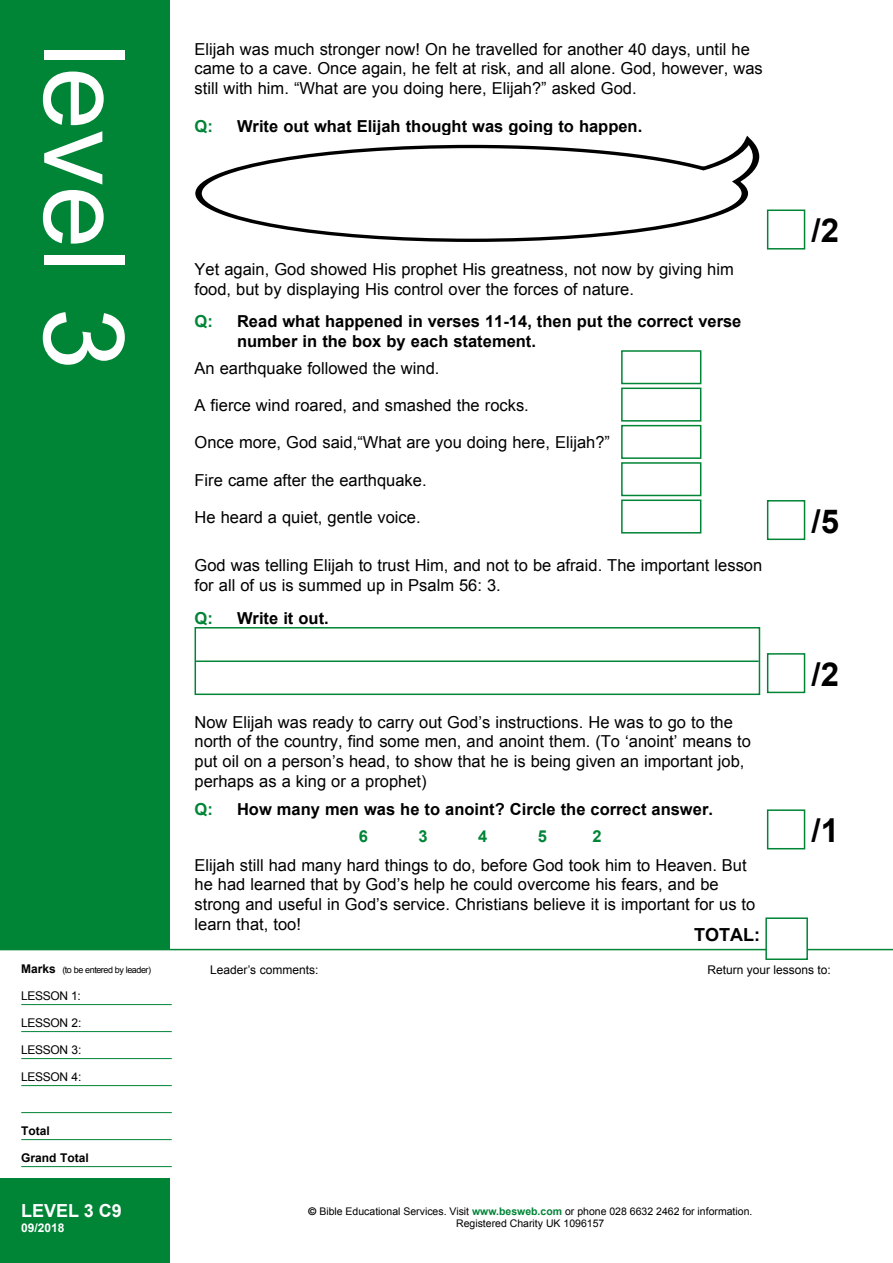
<style>
.page{position:relative;width:893px;height:1263px;background:#fff}
.page>*{position:absolute;margin:0;border:0;box-sizing:border-box;transform-origin:0 0}
.t1{font:112.2px "Arial";color:#fff}
.t2{font:700 33px "Arial";color:#000}
.t3{font:700 18px "Arial";color:#fff}
.t4{font:700 18px "Arial";color:#000}
.t5{font:16.5px/19.8px "Arial";color:#000}
.t6{font:700 16.5px/19.8px "Arial";color:#000}
.t7{font:700 16.5px "Arial";color:#008436}
.t8{font:12px "Arial";color:#000}
.t9{font:700 12px "Arial";color:#000}
.t10{font:700 12px "Arial";color:#fff}
.t11{font:10.5px/12.6px "Arial";color:#000;text-align:center}
.t12{font:9px "Arial";letter-spacing:-.05em;color:#000}
.s1{font-weight:700;font-size:12px}
.s2{font-family:"Helvetica Neue";font-weight:700}
.s3{font-weight:700;color:#008436}
</style>
<div class="page">
<div style="left:0;top:0;width:170px;height:1263px;background:#008436"></div>
<div style="left:0;top:950px;width:172px;height:228px;background:#fff"></div>
<hr style="left:21px;top:1004px;width:151px;height:1px;background:#008436">
<hr style="left:21px;top:1031px;width:151px;height:1px;background:#008436">
<hr style="left:21px;top:1058px;width:151px;height:1px;background:#008436">
<hr style="left:21px;top:1085px;width:151px;height:1px;background:#008436">
<hr style="left:21px;top:1112px;width:151px;height:1px;background:#008436">
<hr style="left:21px;top:1139px;width:151px;height:1px;background:#008436">
<hr style="left:21px;top:1166px;width:151px;height:1px;background:#008436">
<hr style="left:0;top:949px;width:893px;height:1px;background:#008436">
<div style="left:765px;top:917px;width:43px;height:43px;background:#fff;border:2px solid #008436"></div>
<div style="left:767px;top:209px;width:38px;height:41px;background:#fff;border:2px solid #008436"></div>
<div style="left:767px;top:809px;width:38px;height:40px;background:#fff;border:2px solid #008436"></div>
<svg style="left:195px;top:135px;width:565px;height:107px"></svg>
<div style="left:621px;top:350px;width:80px;height:34px;border:2px solid #008436"></div>
<div style="left:621px;top:388px;width:80px;height:34px;border:2px solid #008436"></div>
<div style="left:621px;top:425px;width:80px;height:34px;border:2px solid #008436"></div>
<div style="left:621px;top:462px;width:80px;height:34px;border:2px solid #008436"></div>
<div style="left:621px;top:499px;width:80px;height:34px;border:2px solid #008436"></div>
<hr style="left:196px;top:660px;width:563px;height:2px;background:#008436">
<div style="left:195px;top:627px;width:565px;height:68px;border:2px solid #008436"></div>
<div style="left:767px;top:500px;width:38px;height:40px;background:#fff;border:2px solid #008436"></div>
<div style="left:767px;top:653px;width:38px;height:40px;background:#fff;border:2px solid #008436"></div>
<h1 class="t1" style="left:157px;top:43px;width:329px;rotate:90deg">level 3</h1>
<p class="t12" style="left:21px;top:964px;width:131px"><span class="s1">Marks</span> (to be entered by leader)</p>
<p class="t8" style="left:21px;top:988px;width:61px">LESSON 1:</p>
<p class="t8" style="left:21px;top:1015px;width:62px">LESSON 2:</p>
<p class="t8" style="left:21px;top:1042px;width:62px">LESSON 3:</p>
<p class="t8" style="left:21px;top:1069px;width:62px">LESSON 4:</p>
<p class="t9" style="left:21px;top:1123px;width:30px">Total</p>
<p class="t9" style="left:21px;top:1150px;width:69px">Grand Total</p>
<p class="t3" style="left:21px;top:1199px;width:102px">LEVEL 3 C9</p>
<p class="t10" style="left:21px;top:1220px;width:45px">09/2018</p>
<p class="t5" style="left:195px;top:39px;width:570px">Elijah was much stronger now! On he travelled for another 40 days, until he came to a cave. Once again, he felt at risk, and all alone. God, however, was still with him. “What are you doing here, Elijah?” asked God.</p>
<p class="t7" style="left:195px;top:115px;width:20px">Q:</p>
<p class="t6" style="left:237px;top:117px;width:407px">Write out what Elijah thought was going to happen.</p>
<p class="t5" style="left:195px;top:259px;width:541px">Yet again, God showed His prophet His greatness, not now by giving him food, but by displaying His control over the forces of nature.</p>
<p class="t7" style="left:195px;top:310px;width:20px">Q:</p>
<p class="t6" style="left:237px;top:312px;width:506px">Read what happened in verses 11-14, then put the correct verse number in the box by each statement.</p>
<p class="t5" style="left:195px;top:358px;width:246px">An earthquake followed the wind.</p>
<p class="t5" style="left:195px;top:396px;width:336px">A fierce wind roared, and smashed the rocks.</p>
<p class="t5" style="left:195px;top:433px;width:417px">Once more, God said,“What are you doing here, Elijah?”</p>
<p class="t5" style="left:195px;top:470px;width:234px">Fire came after the earthquake.</p>
<p class="t5" style="left:195px;top:507px;width:228px">He heard a quiet, gentle voice.</p>
<p class="t5" style="left:195px;top:556px;width:569px">God was telling Elijah to trust Him, and not to be afraid. The important lesson for all of us is summed up in Psalm 56: 3.</p>
<p class="t7" style="left:195px;top:607px;width:20px">Q:</p>
<p class="t6" style="left:237px;top:609px;width:93px">Write it out.</p>
<p class="t5" style="left:195px;top:712px;width:558px">Now Elijah was ready to carry out God’s instructions. He was to go to the north of the country, find some men, and anoint them. (To ‘anoint’ means to put oil on a person’s head, to show that he is being given an important job, perhaps as a king or a prophet)</p>
<p class="t7" style="left:195px;top:799px;width:20px">Q:</p>
<p class="t6" style="left:237px;top:800px;width:477px">How many men was he to anoint? Circle the correct answer.</p>
<p class="t7" style="left:359px;top:826px;width:11px">6</p>
<p class="t7" style="left:418px;top:826px;width:11px">3</p>
<p class="t7" style="left:478px;top:826px;width:11px">4</p>
<p class="t7" style="left:538px;top:826px;width:11px">5</p>
<p class="t7" style="left:592px;top:826px;width:11px">2</p>
<p class="t5" style="left:195px;top:855px;width:562px">Elijah still had many hard things to do, before God took him to Heaven. But he had learned that by God’s help he could overcome his fears, and be strong and useful in God’s service. Christians believe it is important for us to learn that, too!</p>
<p class="t4" style="left:694px;top:923px;width:67px">TOTAL:</p>
<h2 class="t2" style="left:811px;top:209px;width:29px">/2</h2>
<h2 class="t2" style="left:811px;top:499px;width:29px">/5</h2>
<h2 class="t2" style="left:811px;top:652px;width:29px">/2</h2>
<h2 class="t2" style="left:811px;top:809px;width:29px">/1</h2>
<p class="t8" style="left:210px;top:962px;width:110px">Leader’s comments:</p>
<p class="t8" style="left:708px;top:962px;width:125px">Return your lessons to:</p>
<p class="t11" style="left:308px;top:1205px;width:446px"><span class="s2">©</span> Bible Educational Services. Visit <span class="s3">www.besweb.com</span> or phone 028 6632 2462 for information.<br>Registered Charity UK 1096157</p>
</div>
